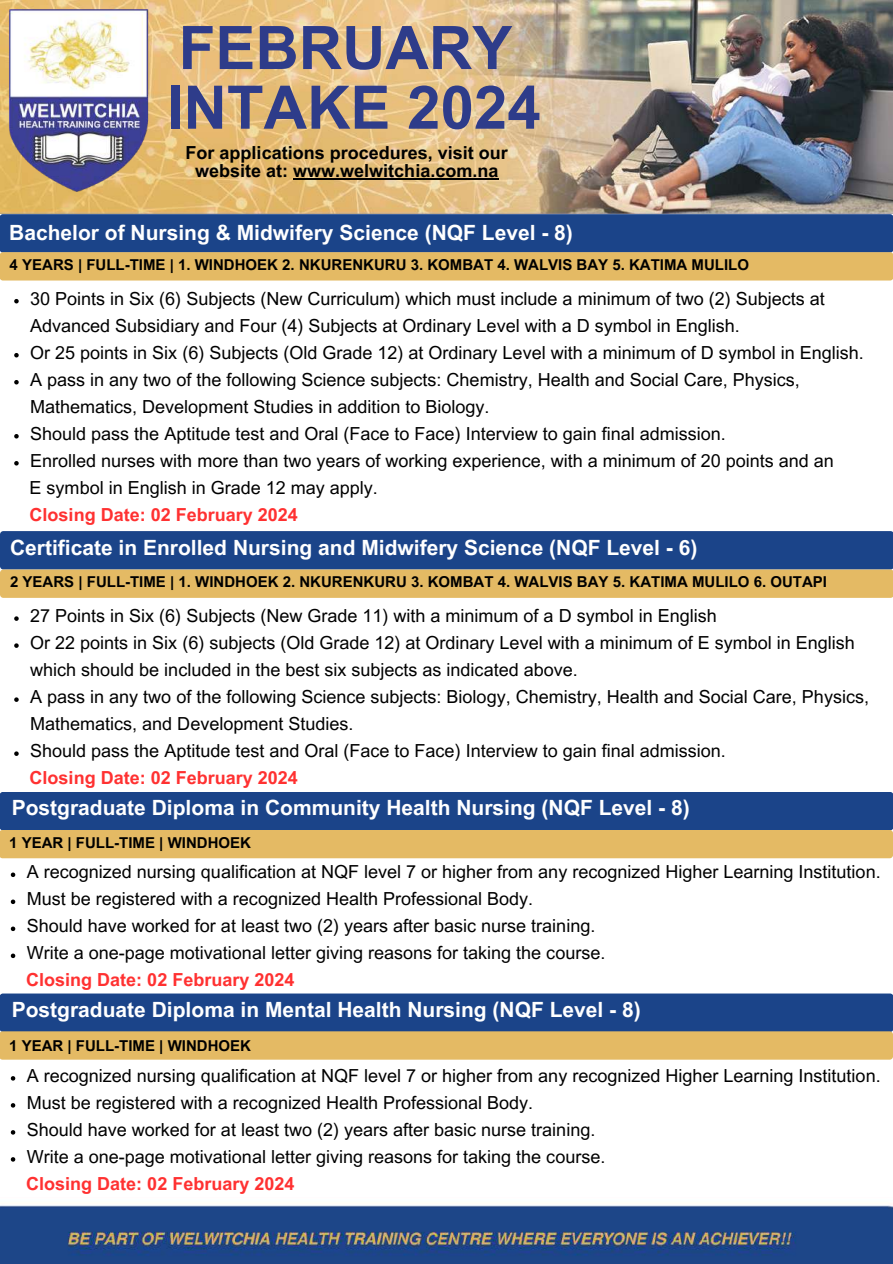
<style>
.page{position:relative;width:893px;height:1264px;background:#fff}
.page>*{position:absolute;margin:0;border:0;box-sizing:border-box;transform-origin:0 0}
.t1{font:700 60px/59.7px "Arial MT Pro";color:#2e3c8a}
.t2{font:700 21px "Arial MT Pro";color:#fff}
.t3{font:18px/27px "Arial MT Pro";color:#000}
.t4{font:700 18px "Arial MT Pro";color:#ff3131}
.t5{font:700 18px/18px "Arial MT Pro";color:#000;text-align:center}
.t6{font:700 15px "Arial MT Pro";color:#000}
</style>
<div class="page">
<div style="left:0;top:214px;width:892px;height:38px;background:#1b4489;border-radius:3px"></div>
<img style="left:0;top:0;width:892px;height:214px">
<svg style="left:14px;top:299px;width:5px;height:4px"></svg>
<svg style="left:14px;top:353px;width:5px;height:4px"></svg>
<svg style="left:14px;top:380px;width:5px;height:4px"></svg>
<svg style="left:14px;top:434px;width:5px;height:4px"></svg>
<svg style="left:14px;top:461px;width:5px;height:4px"></svg>
<div style="left:0;top:252px;width:892px;height:28px;background:#e4ba64;border-radius:3px"></div>
<div style="left:0;top:531px;width:892px;height:38px;background:#1b4489;border-radius:3px"></div>
<div style="left:0;top:569px;width:892px;height:29px;background:#e4ba64;border-radius:3px"></div>
<div style="left:0;top:792px;width:892px;height:38px;background:#1b4489;border-radius:3px"></div>
<div style="left:0;top:830px;width:892px;height:28px;background:#e4ba64;border-radius:3px"></div>
<svg style="left:11px;top:872px;width:4px;height:5px"></svg>
<svg style="left:11px;top:899px;width:4px;height:5px"></svg>
<svg style="left:11px;top:926px;width:4px;height:5px"></svg>
<svg style="left:11px;top:953px;width:4px;height:5px"></svg>
<div style="left:0;top:993px;width:892px;height:38px;background:#1b4489;border-radius:3px"></div>
<div style="left:0;top:1031px;width:892px;height:28px;background:#e4ba64;border-radius:3px"></div>
<img style="left:0;top:1205px;width:892px;height:58px">
<img style="left:1px;top:0;width:154px;height:210px">
<svg style="left:14px;top:616px;width:5px;height:5px"></svg>
<svg style="left:14px;top:643px;width:5px;height:5px"></svg>
<svg style="left:14px;top:697px;width:5px;height:5px"></svg>
<svg style="left:14px;top:751px;width:5px;height:5px"></svg>
<svg style="left:11px;top:1076px;width:4px;height:4px"></svg>
<svg style="left:11px;top:1103px;width:4px;height:4px"></svg>
<svg style="left:11px;top:1130px;width:4px;height:4px"></svg>
<svg style="left:11px;top:1157px;width:4px;height:4px"></svg>
<hr style="left:293px;top:178px;width:205px;height:1px;background:#000">
<h1 class="t1" style="left:167px;top:26px;width:375px">FEBRUARY<br>INTAKE 2024</h1>
<p class="t5" style="left:185px;top:146px;width:324px">For applications procedures, visit our website at: www.welwitchia.com.na</p>
<p class="t2" style="left:9px;top:224px;width:565px">Bachelor of Nursing &amp; Midwifery Science (NQF Level - 8)</p>
<p class="t6" style="left:10px;top:259px;width:740px">4 YEARS | FULL-TIME | 1. WINDHOEK 2. NKURENKURU 3. KOMBAT 4. WALVIS BAY 5. KATIMA MULILO</p>
<p class="t3" style="left:30px;top:287px;width:835px">30 Points in Six (6) Subjects (New Curriculum) which must include a minimum of two (2) Subjects at Advanced Subsidiary and Four (4) Subjects at Ordinary Level with a D symbol in English.<br>Or 25 points in Six (6) Subjects (Old Grade 12) at Ordinary Level with a minimum of D symbol in English.<br>A pass in any two of the following Science subjects: Chemistry, Health and Social Care, Physics, Mathematics, Development Studies in addition to Biology.<br>Should pass the Aptitude test and Oral (Face to Face) Interview to gain final admission.<br>Enrolled nurses with more than two years of working experience, with a minimum of 20 points and an<br>E symbol in English in Grade 12 may apply.</p>
<p class="t4" style="left:30px;top:507px;width:270px">Closing Date: 02 February 2024</p>
<p class="t2" style="left:10px;top:539px;width:688px">Certificate in Enrolled Nursing and Midwifery Science (NQF Level - 6)</p>
<p class="t6" style="left:10px;top:576px;width:818px">2 YEARS | FULL-TIME | 1. WINDHOEK 2. NKURENKURU 3. KOMBAT 4. WALVIS BAY 5. KATIMA MULILO 6. OUTAPI</p>
<p class="t3" style="left:30px;top:604px;width:840px">27 Points in Six (6) Subjects (New Grade 11) with a minimum of a D symbol in English<br>Or 22 points in Six (6) subjects (Old Grade 12) at Ordinary Level with a minimum of E symbol in English which should be included in the best six subjects as indicated above.<br>A pass in any two of the following Science subjects: Biology, Chemistry, Health and Social Care, Physics, Mathematics, and Development Studies.<br>Should pass the Aptitude test and Oral (Face to Face) Interview to gain final admission.</p>
<p class="t4" style="left:30px;top:771px;width:270px">Closing Date: 02 February 2024</p>
<p class="t2" style="left:12px;top:799px;width:679px">Postgraduate Diploma in Community Health Nursing (NQF Level - 8)</p>
<p class="t6" style="left:9px;top:836px;width:243px">1 YEAR | FULL-TIME | WINDHOEK</p>
<p class="t3" style="left:27px;top:860px;width:855px">A recognized nursing qualification at NQF level 7 or higher from any recognized Higher Learning Institution.<br>Must be registered with a recognized Health Professional Body.<br>Should have worked for at least two (2) years after basic nurse training.<br>Write a one-page motivational letter giving reasons for taking the course.</p>
<p class="t4" style="left:26px;top:973px;width:270px">Closing Date: 02 February 2024</p>
<p class="t2" style="left:12px;top:1001px;width:630px">Postgraduate Diploma in Mental Health Nursing (NQF Level - 8)</p>
<p class="t6" style="left:9px;top:1039px;width:243px">1 YEAR | FULL-TIME | WINDHOEK</p>
<p class="t3" style="left:27px;top:1064px;width:855px">A recognized nursing qualification at NQF level 7 or higher from any recognized Higher Learning Institution.<br>Must be registered with a recognized Health Professional Body.<br>Should have worked for at least two (2) years after basic nurse training.<br>Write a one-page motivational letter giving reasons for taking the course.</p>
<p class="t4" style="left:26px;top:1176px;width:270px">Closing Date: 02 February 2024</p>
</div>
